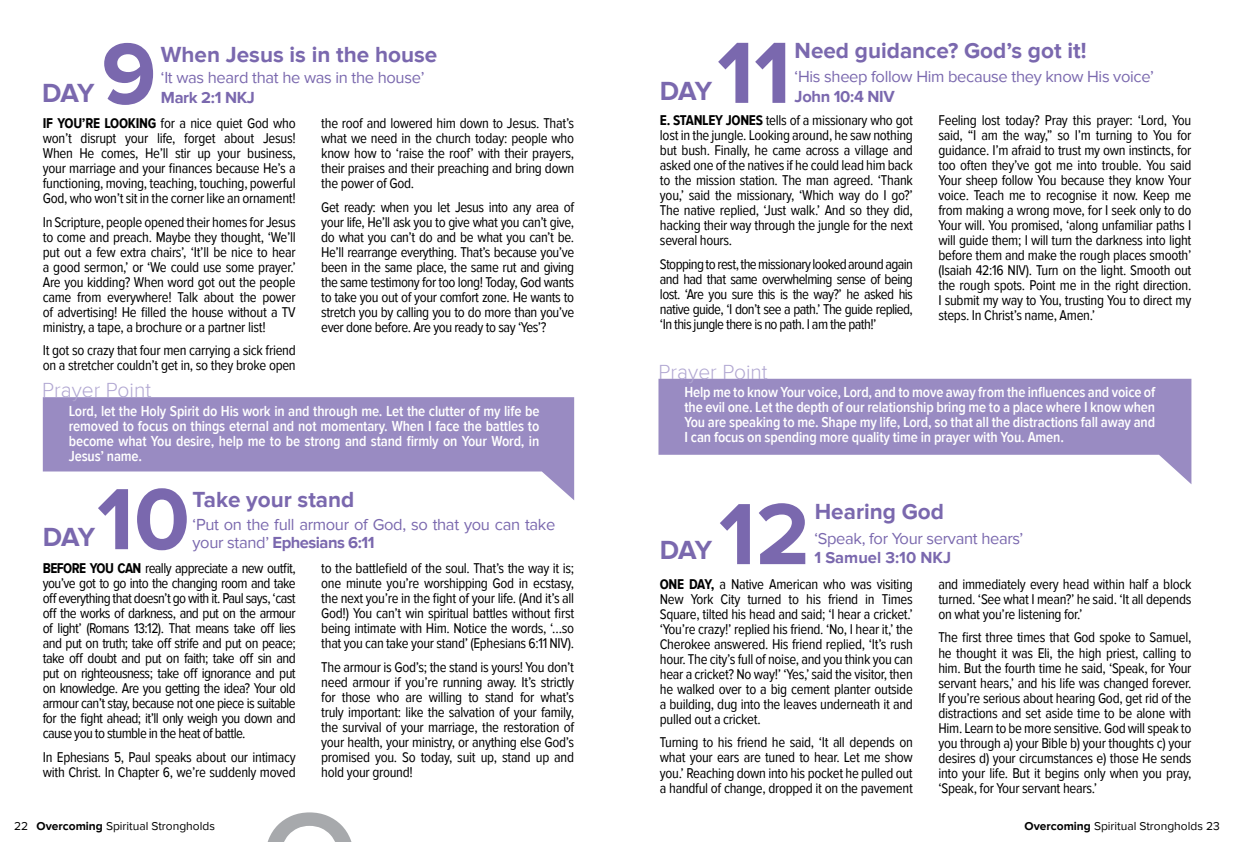
<style>
.page{position:relative;width:1234px;height:842px;background:#fff}
.page>*{position:absolute;margin:0;border:0;box-sizing:border-box;transform-origin:0 0}
.t1{font:700 90px "Proxima Nova";color:#7a68ae}
.t2{font:700 27px "Proxima Nova";letter-spacing:-.05em;color:#7a68ae}
.t3{font:700 22.5px "Proxima Nova";color:#7a68ae}
.t4{font:300 21px "Proxima Nova";color:#b1a7d2}
.t5{font:16.5px "Proxima Nova";letter-spacing:-.02em;color:#7a68ae}
.t6{font:700 16.5px "Proxima Nova";letter-spacing:-.02em;color:#7a68ae}
.t7{font:700 16.5px "Proxima Nova";color:#7a68ae}
.t8{font:600 15px/15px "Proxima Nova Cond";letter-spacing:-.01em;color:#fff;text-align:justify}
.t9{font:14.7px/15px "Proxima Nova Cond";letter-spacing:-.02em;color:#000;text-align:justify}
.t10{font:12px "Proxima Nova";color:#000}
.s1{font-weight:700}
.s2{font-weight:400}
</style>
<div class="page">
<svg style="left:43px;top:397px;width:531px;height:103px;fill:#998bc2"></svg>
<svg style="left:658px;top:379px;width:533px;height:105px;fill:#998bc2"></svg>
<svg style="left:267px;top:812px;width:85px;height:30px"></svg>
<h2 class="t2" style="left:42px;top:78px;width:54px">DAY</h2>
<h1 class="t1" style="left:101px;top:22px;width:56px">9</h1>
<h3 class="t3" style="left:161px;top:42px;width:278px">When Jesus is in the house</h3>
<p class="t5" style="left:161px;top:68px;width:265px">‘It was heard that he was in the house’</p>
<p class="t6" style="left:161px;top:88px;width:96px">Mark 2:1 NKJ</p>
<p class="t9" style="left:43px;top:116px;width:254px"><span class="s1">IF YOU’RE LOOKING</span> for a nice quiet God who won’t disrupt your life, forget about Jesus!<br>When He comes, He’ll stir up your business, your marriage and your finances because He’s a functioning, moving, teaching, touching, powerful God, who won’t sit in the corner like an ornament!</p>
<p class="t9" style="left:43px;top:215px;width:254px">In Scripture, people opened their homes for Jesus to come and preach. Maybe they thought, ‘We’ll put out a few extra chairs’, ‘It’ll be nice to hear a good sermon,’ or ‘We could use some prayer.’ Are you kidding? When word got out the people came from everywhere! Talk about the power of advertising! He filled the house without a TV ministry, a tape, a brochure or a partner list!</p>
<p class="t9" style="left:43px;top:343px;width:254px">It got so crazy that four men carrying a sick friend on a stretcher couldn’t get in, so they broke open</p>
<h3 class="t4" style="left:42px;top:377px;width:111px">Prayer Point</h3>
<p class="t9" style="left:321px;top:116px;width:254px">the roof and lowered him down to Jesus. That’s what we need in the church today: people who know how to ‘raise the roof’ with their prayers, their praises and their preaching and bring down the power of God.</p>
<p class="t9" style="left:321px;top:200px;width:254px">Get ready: when you let Jesus into any area of your life, He’ll ask you to give what you can’t give, do what you can’t do and be what you can’t be.<br>He’ll rearrange everything. That’s because you’ve been in the same place, the same rut and giving the same testimony for too long! Today, God wants to take you out of your comfort zone. He wants to stretch you by calling you to do more than you’ve ever done before. Are you ready to say ‘Yes’?</p>
<p class="t8" style="left:69px;top:404px;width:472px">Lord, let the Holy Spirit do His work in and through me. Let the clutter of my life be removed to focus on things eternal and not momentary. When I face the battles to become what You desire, help me to be strong and stand firmly on Your Word, in Jesus’ name.</p>
<h1 class="t1" style="left:97px;top:467px;width:94px">10</h1>
<h3 class="t3" style="left:192px;top:486px;width:163px">Take your stand</h3>
<p class="t5" style="left:192px;top:514px;width:364px">‘Put on the full armour of God, so that you can take</p>
<h2 class="t2" style="left:43px;top:522px;width:54px">DAY</h2>
<p class="t6" style="left:192px;top:532px;width:183px"><span class="s2">your stand’</span> Ephesians 6:11</p>
<p class="t9" style="left:43px;top:561px;width:254px"><span class="s1">BEFORE YOU CAN</span> really appreciate a new outfit, you’ve got to go into the changing room and take off everything that doesn’t go with it. Paul says, ‘cast off the works of darkness, and put on the armour of light’ (Romans 13:12). That means take off lies and put on truth; take off strife and put on peace; take off doubt and put on faith; take off sin and put on righteousness; take off ignorance and put on knowledge. Are you getting the idea? Your old armour can’t stay, because not one piece is suitable for the fight ahead; it’ll only weigh you down and cause you to stumble in the heat of battle.</p>
<p class="t9" style="left:43px;top:749px;width:254px">In Ephesians 5, Paul speaks about our intimacy with Christ. In Chapter 6, we’re suddenly moved</p>
<p class="t9" style="left:321px;top:561px;width:254px">to the battlefield of the soul. That’s the way it is; one minute you’re worshipping God in ecstasy, the next you’re in the fight of your life. (And it’s all God!) You can’t win spiritual battles without first being intimate with Him. Notice the words, ‘…so that you can take your stand’ (Ephesians 6:11 NIV).</p>
<p class="t9" style="left:321px;top:659px;width:254px">The armour is God’s; the stand is yours! You don’t need armour if you’re running away. It’s strictly for those who are willing to stand for what’s truly important: like the salvation of your family, the survival of your marriage, the restoration of your health, your ministry, or anything else God’s promised you. So today, suit up, stand up and hold your ground!</p>
<h1 class="t1" style="left:717px;top:21px;width:75px">11</h1>
<h2 class="t2" style="left:659px;top:76px;width:54px">DAY</h2>
<h3 class="t3" style="left:794px;top:38px;width:293px">Need guidance? God’s got it!</h3>
<p class="t5" style="left:794px;top:67px;width:361px">‘His sheep follow Him because they know His voice’</p>
<p class="t6" style="left:794px;top:87px;width:101px">John 10:4 NIV</p>
<p class="t9" style="left:659px;top:113px;width:254px"><span class="s1">E. STANLEY JONES</span> tells of a missionary who got lost in the jungle. Looking around, he saw nothing but bush. Finally, he came across a village and asked one of the natives if he could lead him back to the mission station. The man agreed. ‘Thank you,’ said the missionary, ‘Which way do I go?’ The native replied, ‘Just walk.’ And so they did, hacking their way through the jungle for the next several hours.</p>
<p class="t9" style="left:659px;top:257px;width:254px">Stopping to rest, the missionary looked around again and had that same overwhelming sense of being lost. ‘Are you sure this is the way?’ he asked his native guide, ‘I don’t see a path.’ The guide replied, ‘In this jungle there is no path. I am the path!’</p>
<h3 class="t4" style="left:658px;top:360px;width:111px">Prayer Point</h3>
<p class="t9" style="left:938px;top:113px;width:254px">Feeling lost today? Pray this prayer: ‘Lord, You said, “I am the way,” so I’m turning to You for guidance. I’m afraid to trust my own instincts, for too often they’ve got me into trouble. You said Your sheep follow You because they know Your voice. Teach me to recognise it now. Keep me from making a wrong move, for I seek only to do Your will. You promised, ‘along unfamiliar paths I will guide them; I will turn the darkness into light before them and make the rough places smooth’ (Isaiah 42:16 NIV). Turn on the light. Smooth out the rough spots. Point me in the right direction.<br>I submit my way to You, trusting You to direct my steps. In Christ’s name, Amen.’</p>
<p class="t8" style="left:684px;top:385px;width:472px">Help me to know Your voice, Lord, and to move away from the influences and voice of the evil one. Let the depth of our relationship bring me to a place where I know when You are speaking to me. Shape my life, Lord, so that all the distractions fall away and I can focus on spending more quality time in prayer with You. Amen.</p>
<h1 class="t1" style="left:718px;top:482px;width:92px">12</h1>
<h2 class="t2" style="left:659px;top:535px;width:54px">DAY</h2>
<h3 class="t3" style="left:814px;top:499px;width:131px">Hearing God</h3>
<p class="t5" style="left:814px;top:528px;width:210px">‘Speak, for Your servant hears’</p>
<p class="t7" style="left:814px;top:548px;width:138px">1 Samuel 3:10 NKJ</p>
<p class="t9" style="left:659px;top:577px;width:254px"><span class="s1">ONE DAY,</span> a Native American who was visiting New York City turned to his friend in Times Square, tilted his head and said; ‘I hear a cricket.’ ‘You’re crazy!’ replied his friend. ‘No, I hear it,’ the Cherokee answered. His friend replied, ‘It’s rush hour. The city’s full of noise, and you think you can hear a cricket? No way!’ ‘Yes,’ said the visitor, then he walked over to a big cement planter outside a building, dug into the leaves underneath it and pulled out a cricket.</p>
<p class="t9" style="left:659px;top:735px;width:254px">Turning to his friend he said, ‘It all depends on what your ears are tuned to hear. Let me show you.’ Reaching down into his pocket he pulled out a handful of change, dropped it on the pavement</p>
<p class="t9" style="left:938px;top:577px;width:254px">and immediately every head within half a block turned. ‘See what I mean?’ he said. ‘It all depends on what you’re listening for.’</p>
<p class="t9" style="left:938px;top:630px;width:254px">The first three times that God spoke to Samuel, he thought it was Eli, the high priest, calling to him. But the fourth time he said, ‘Speak, for Your servant hears,’ and his life was changed forever.<br>If you’re serious about hearing God, get rid of the distractions and set aside time to be alone with Him. Learn to be more sensitive. God will speak to you through a) your Bible b) your thoughts c) your desires d) your circumstances e) those He sends into your life. But it begins only when you pray, ‘Speak, for Your servant hears.’</p>
<p class="t10" style="left:14px;top:819px;width:202px">22 <span class="s1">Overcoming</span> Spiritual Strongholds</p>
<p class="t10" style="left:1024px;top:819px;width:197px"><span class="s1">Overcoming</span> Spiritual Strongholds 23</p>
</div>
